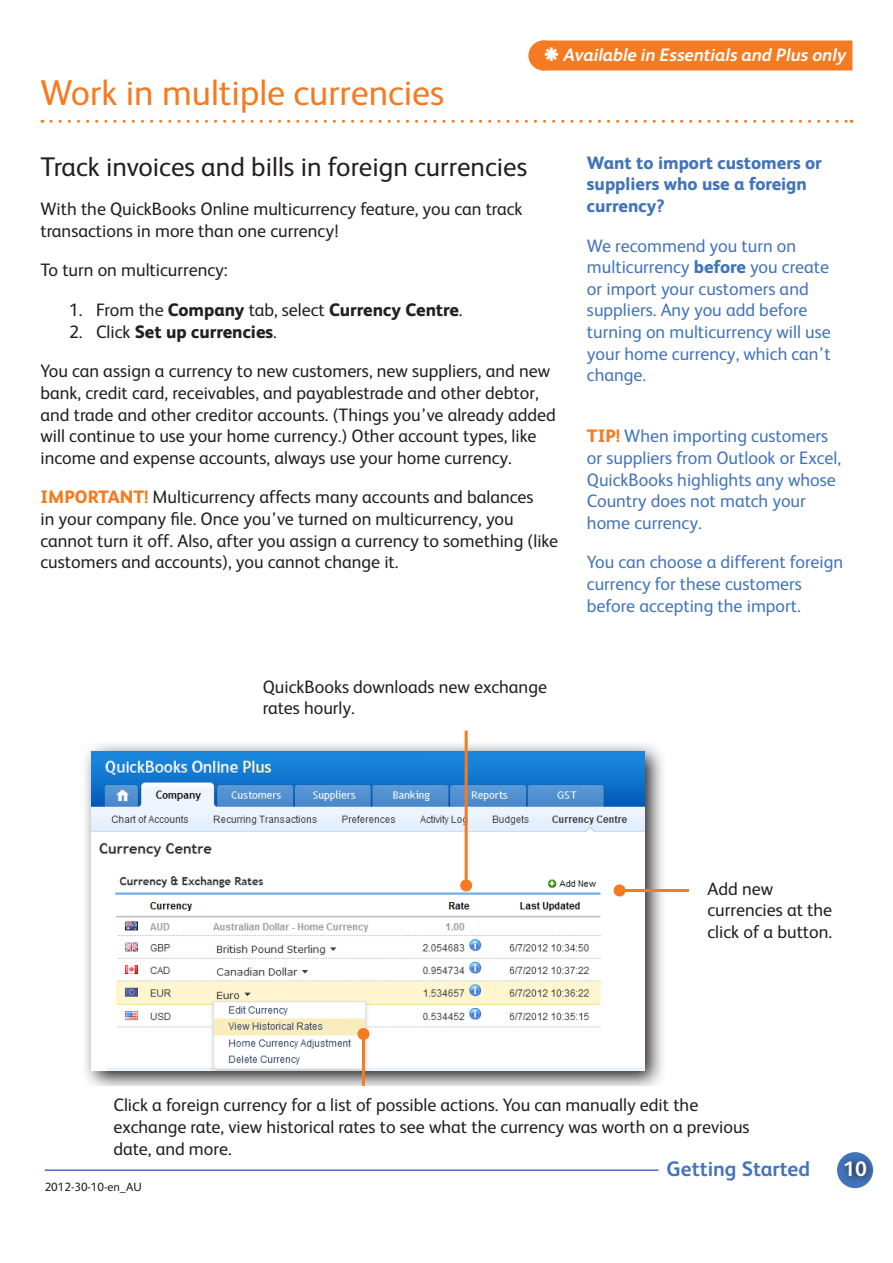
<style>
.page{position:relative;width:893px;height:1263px;background:#fff}
.page>*{position:absolute;margin:0;border:0;box-sizing:border-box;transform-origin:0 0}
.t1{font:36px "FS Albert";color:#f47b21}
.t2{font:27px "FS Albert";color:#231f20}
.t3{font:700 21px "FS Albert";color:#4274ba}
.t4{font:700 21px "FS Albert";color:#fff}
.t5{font:18px/21.6px "FS Albert";color:#231f20}
.t6{font:18px/21.6px "FS Albert";color:#4274ba}
.t7{font:800 18px/21.6px "FS Albert";color:#4274ba}
.t8{font:800 18px "FS Albert";color:#231f20}
.t9{font:italic 700 18px "FS Albert";color:#fff}
.t10{font:12px "FS Albert";color:#231f20}
.s1{font-weight:400}
.s2{font-weight:800}
.s3{font-weight:800;color:#f47b21}
</style>
<div class="page">
<hr style="left:45px;top:1169px;width:613px;height:2px;background:#4274ba">
<div style="left:838px;top:1153px;width:34px;height:34px;background:#4274ba;border-radius:50%"></div>
<div style="left:837px;top:1152px;width:36px;height:36px;border:2px solid #4274ba;border-radius:50%"></div>
<div style="left:839px;top:1155px;width:36px;height:29px;background:#231f20;opacity:.75"></div>
<svg style="left:85px;top:744px;width:578px;height:342px;background:#bcbcbd"></svg>
<img style="left:92px;top:751px;width:552px;height:319px">
<svg style="left:460px;top:730px;width:13px;height:162px"></svg>
<svg style="left:613px;top:884px;width:76px;height:13px"></svg>
<svg style="left:357px;top:1027px;width:13px;height:59px"></svg>
<svg style="left:51px;top:120px;width:801px;height:3px"></svg>
<div style="left:529px;top:41px;width:29px;height:29px;background:#f47b21;border-radius:50%"></div>
<div style="left:528px;top:40px;width:30px;height:30px;border:2px solid #f47b21;border-radius:50%"></div>
<div style="left:542px;top:40px;width:310px;height:30px;background:#f47b21;border:2px solid #f47b21"></div>
<h1 class="t1" style="left:40px;top:69px;width:405px">Work in multiple currencies</h1>
<p class="t9" style="left:564px;top:42px;width:284px">Available in Essentials and Plus only</p>
<h2 class="t2" style="left:40px;top:149px;width:488px">Track invoices and bills in foreign currencies</h2>
<p class="t5" style="left:40px;top:197px;width:484px">With the QuickBooks Online multicurrency feature, you can track transactions in more than one currency!</p>
<p class="t5" style="left:40px;top:259px;width:189px">To turn on multicurrency:</p>
<p class="t8" style="left:69px;top:297px;width:395px"><span class="s1">1. From the</span> Company <span class="s1">tab, select</span> Currency Centre<span class="s1">.</span></p>
<p class="t5" style="left:40px;top:311px;width:511px;line-height:39.6px;text-indent:28px">2. Click <span class="s2">Set up currencies</span>.<br>You can assign a currency to new customers, new suppliers, and new</p>
<p class="t5" style="left:40px;top:381px;width:517px">bank, credit card, receivables, and payablestrade and other debtor, and trade and other creditor accounts. (Things you’ve already added will continue to use your home currency.) Other account types, like income and expense accounts, always use your home currency.</p>
<p class="t5" style="left:40px;top:485px;width:519px"><span class="s3">IMPORTANT!</span> Multicurrency affects many accounts and balances<br>in your company file. Once you’ve turned on multicurrency, you cannot turn it off. Also, after you assign a currency to something (like customers and accounts), you cannot change it.</p>
<p class="t5" style="left:263px;top:675px;width:286px">QuickBooks downloads new exchange rates hourly.</p>
<p class="t7" style="left:587px;top:151px;width:236px">Want to import customers or suppliers who use a foreign currency?</p>
<p class="t6" style="left:587px;top:234px;width:245px">We recommend you turn on multicurrency <span class="s2">before</span> you create or import your customers and suppliers. Any you add before turning on multicurrency will use your home currency, which can’t change.</p>
<p class="t6" style="left:587px;top:424px;width:256px"><span class="s3">TIP!</span> When importing customers or suppliers from Outlook or Excel,<br>QuickBooks highlights any whose<br>Country does not match your home currency.</p>
<p class="t6" style="left:587px;top:550px;width:258px">You can choose a different foreign currency for these customers before accepting the import.</p>
<p class="t5" style="left:707px;top:877px;width:126px">Add new currencies at the click of a button.</p>
<p class="t5" style="left:113px;top:1093px;width:638px">Click a foreign currency for a list of possible actions. You can manually edit the exchange rate, view historical rates to see what the currency was worth on a previous date, and more.</p>
<p class="t10" style="left:45px;top:1179px;width:99px">2012-30-10-en_AU</p>
<p class="t3" style="left:667px;top:1154px;width:145px">Getting Started</p>
<p class="t4" style="left:843px;top:1154px;width:25px">10</p>
</div>
